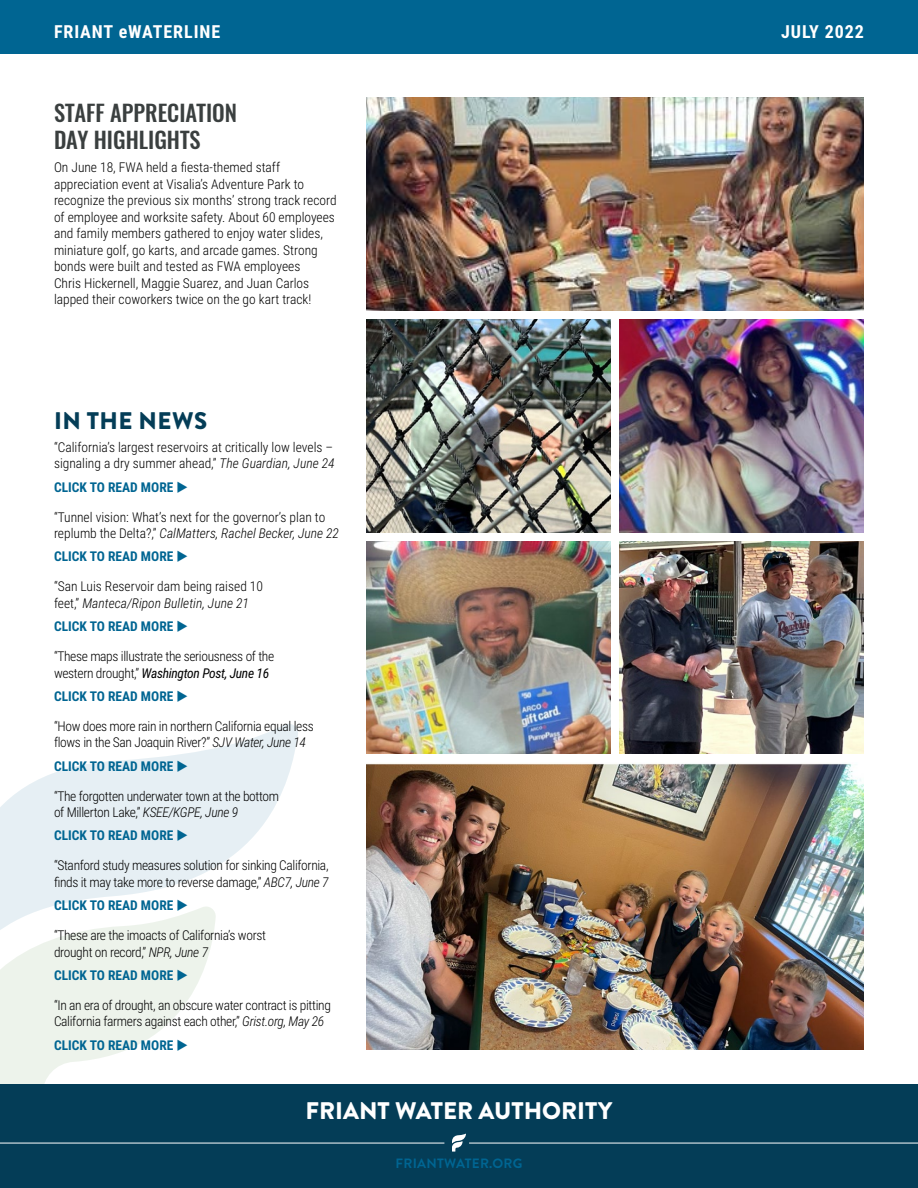
<style>
.page{position:relative;width:918px;height:1188px;background:#fff}
.page>*{position:absolute;margin:0;border:0;box-sizing:border-box;transform-origin:0 0}
.t1{font:900 24px "Brandon Grotesque";color:#fff}
.Header_A_-_Navy{font:900 24px "Brandon Grotesque";letter-spacing:.02em;color:#043d57}
.News_Headline{font:500 22.5px/27px "Oswald";color:#3a3f3f}
.Date{font:700 18px "Roboto Condensed";letter-spacing:.05em;color:#fff}
.Body{font:300 13.5px/16.5px "Roboto Condensed";color:#000}
.Body-2{font:300 13.5px/16.5px "Roboto Condensed";letter-spacing:-.025em;color:#000}
.Click_Text__No_line{font:700 13.5px "Roboto Condensed";color:#006592}
.t2{font:700 13.5px "Brandon Grotesque";letter-spacing:.02em;color:#006592}
.s1{font-style:italic}
.s2{font-weight:400;font-style:italic}
</style>
<div class="page">
<svg style="left:0;top:724px;width:298px;height:181px;fill:#e6eff4"></svg>
<svg style="left:0;top:905px;width:216px;height:179px;fill:#edf3eb"></svg>
<svg style="left:243px;top:903px;width:55px;height:2px"></svg>
<div style="left:0;top:1084px;width:918px;height:104px;background:#043d57"></div>
<hr style="left:469px;top:1143px;width:449px;height:1px;background:#fff">
<hr style="left:0;top:1143px;width:444px;height:1px;background:#fff">
<svg style="left:452px;top:1134px;width:14px;height:18px"></svg>
<div style="left:0;top:0;width:918px;height:54px;background:#006592"></div>
<img style="left:366px;top:98px;width:498px;height:212px">
<img style="left:366px;top:763px;width:498px;height:287px">
<img style="left:366px;top:319px;width:244px;height:213px">
<img style="left:366px;top:541px;width:244px;height:213px">
<img style="left:620px;top:541px;width:244px;height:213px">
<img style="left:620px;top:319px;width:244px;height:213px">
<p class="Date" style="left:54px;top:19px;width:168px">FRIANT eWATERLINE</p>
<p class="Date" style="left:781px;top:19px;width:84px">JULY 2022</p>
<p class="News_Headline" style="left:54px;top:100px;width:185px">STAFF APPRECIATION<br>DAY HIGHLIGHTS</p>
<p class="Body" style="left:54px;top:159px;width:284px">On June 18, FWA held a fiesta-themed staff appreciation event at Visalia’s Adventure Park to recognize the previous six months’ strong track record of employee and worksite safety. About 60 employees and family members gathered to enjoy water slides, miniature golf, go karts, and arcade games. Strong bonds were built and tested as FWA employees<br>Chris Hickernell, Maggie Suarez, and Juan Carlos lapped their coworkers twice on the go kart track!</p>
<p class="Header_A_-_Navy" style="left:54px;top:403px;width:155px">IN THE NEWS</p>
<p class="Body" style="left:54px;top:438px;width:282px">“California’s largest reservoirs at critically low levels – signaling a dry summer ahead,” <span class="s1">The Guardian, June 24</span></p>
<p class="Click_Text__No_line" style="left:54px;top:477px;width:136px">CLICK TO READ MORE ◆</p>
<p class="Body" style="left:54px;top:508px;width:287px">“Tunnel vision: What’s next for the governor’s plan to replumb the Delta?,” <span class="s1">CalMatters, Rachel Becker, June 22</span></p>
<p class="Click_Text__No_line" style="left:54px;top:547px;width:136px">CLICK TO READ MORE ◆</p>
<p class="Body" style="left:54px;top:578px;width:211px">“San Luis Reservoir dam being raised 10 feet,” <span class="s1">Manteca/Ripon Bulletin, June 21</span></p>
<p class="Click_Text__No_line" style="left:54px;top:617px;width:136px">CLICK TO READ MORE ◆</p>
<p class="Body-2" style="left:54px;top:648px;width:222px">“These maps illustrate the seriousness of the western drought,” <span class="s2">Washington Post, June 16</span></p>
<p class="Click_Text__No_line" style="left:54px;top:687px;width:136px">CLICK TO READ MORE ◆</p>
<p class="Body-2" style="left:54px;top:717px;width:261px">“How does more rain in northern California equal less flows in the San Joaquin River?” <span class="s1">SJV Water, June 14</span></p>
<p class="Click_Text__No_line" style="left:54px;top:756px;width:136px">CLICK TO READ MORE ◆</p>
<p class="Body-2" style="left:54px;top:787px;width:227px">“The forgotten underwater town at the bottom of Millerton Lake,” <span class="s1">KSEE/KGPE, June 9</span></p>
<p class="Click_Text__No_line" style="left:54px;top:826px;width:136px">CLICK TO READ MORE ◆</p>
<p class="Body-2" style="left:54px;top:857px;width:276px">“Stanford study measures solution for sinking California, finds it may take more to reverse damage,” <span class="s1">ABC7, June 7</span></p>
<p class="Click_Text__No_line" style="left:54px;top:896px;width:136px">CLICK TO READ MORE ◆</p>
<p class="Body-2" style="left:54px;top:927px;width:214px">“These are the imoacts of California’s worst drought on record,” <span class="s1">NPR, June 7</span></p>
<p class="Click_Text__No_line" style="left:54px;top:966px;width:136px">CLICK TO READ MORE ◆</p>
<p class="Body-2" style="left:54px;top:996px;width:278px">“In an era of drought, an obscure water contract is pitting<br>California farmers against each other,” <span class="s1">Grist.org, May 26</span></p>
<p class="Click_Text__No_line" style="left:54px;top:1035px;width:136px">CLICK TO READ MORE ◆</p>
<p class="t1" style="left:306px;top:1094px;width:308px">FRIANT WATER AUTHORITY</p>
<p class="t2" style="left:396px;top:1154px;width:128px">FRIANTWATER.ORG</p>
</div>
